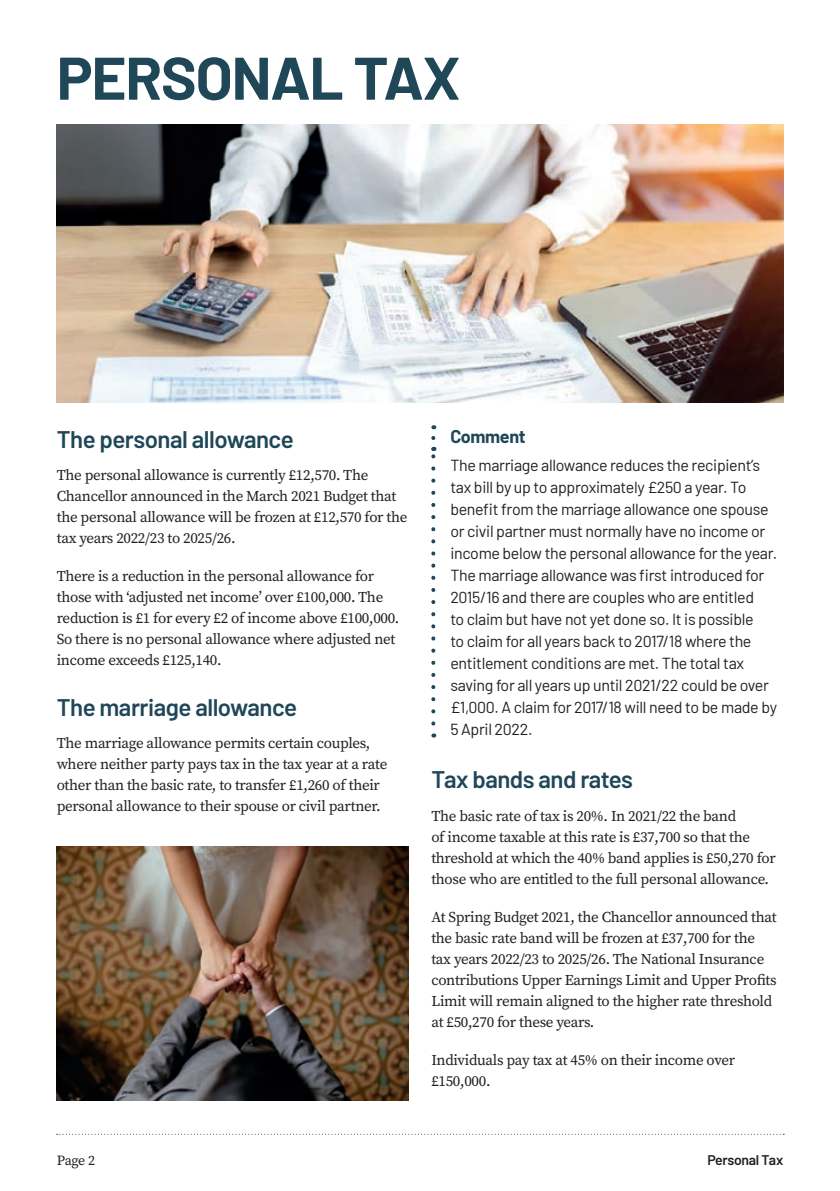
<style>
.page{position:relative;width:840px;height:1191px;background:#fff}
.page>*{position:absolute;margin:0;border:0;box-sizing:border-box;transform-origin:0 0}
.t1{font:700 60px "Barlow";letter-spacing:-.02em;color:#1f4758}
.t2{font:600 24px "Barlow";letter-spacing:-.02em;color:#1f4758}
.t3{font:700 18px "Barlow";letter-spacing:-.02em;color:#1f4758}
.t4{font:16px/22px "Barlow";letter-spacing:-.02em;color:#231f20}
.t5{font:15px/21px "Source Serif Pro";letter-spacing:-.02em;color:#231f20}
.t6{font:600 14px "Barlow";letter-spacing:-.02em;color:#231f20}
.t7{font:14px "Source Serif Pro";color:#231f20}
</style>
<div class="page">
<svg style="left:57px;top:1133px;width:724px;height:1px"></svg>
<img style="left:57px;top:125px;width:725px;height:278px">
<svg style="left:431px;top:723px;width:4px;height:12px"></svg>
<svg style="left:431px;top:425px;width:4px;height:13px"></svg>
<svg style="left:431px;top:447px;width:4px;height:276px"></svg>
<img style="left:57px;top:846px;width:351px;height:254px">
<h1 class="t1" style="left:57px;top:34px;width:405px">PERSONAL TAX</h1>
<h2 class="t2" style="left:57px;top:421px;width:238px">The personal allowance</h2>
<p class="t5" style="left:57px;top:464px;width:352px">The personal allowance is currently £12,570. The Chancellor announced in the March 2021 Budget that the personal allowance will be frozen at £12,570 for the tax years 2022/23 to 2025/26.</p>
<p class="t5" style="left:57px;top:565px;width:344px">There is a reduction in the personal allowance for those with ‘adjusted net income’ over £100,000. The reduction is £1 for every £2 of income above £100,000.<br>So there is no personal allowance where adjusted net income exceeds £125,140.</p>
<h2 class="t2" style="left:57px;top:689px;width:242px">The marriage allowance</h2>
<p class="t5" style="left:57px;top:732px;width:332px">The marriage allowance permits certain couples, where neither party pays tax in the tax year at a rate other than the basic rate, to transfer £1,260 of their personal allowance to their spouse or civil partner.</p>
<p class="t3" style="left:450px;top:423px;width:77px">Comment</p>
<p class="t4" style="left:450px;top:452px;width:328px">The marriage allowance reduces the recipient’s tax bill by up to approximately £250 a year. To benefit from the marriage allowance one spouse or civil partner must normally have no income or income below the personal allowance for the year.<br>The marriage allowance was first introduced for 2015/16 and there are couples who are entitled<br>to claim but have not yet done so. It is possible<br>to claim for all years back to 2017/18 where the entitlement conditions are met. The total tax saving for all years up until 2021/22 could be over £1,000. A claim for 2017/18 will need to be made by 5 April 2022.</p>
<h2 class="t2" style="left:431px;top:762px;width:203px">Tax bands and rates</h2>
<p class="t5" style="left:431px;top:805px;width:346px">The basic rate of tax is 20%. In 2021/22 the band<br>of income taxable at this rate is £37,700 so that the threshold at which the 40% band applies is £50,270 for those who are entitled to the full personal allowance.</p>
<p class="t5" style="left:431px;top:906px;width:346px">At Spring Budget 2021, the Chancellor announced that the basic rate band will be frozen at £37,700 for the tax years 2022/23 to 2025/26. The National Insurance contributions Upper Earnings Limit and Upper Profits Limit will remain aligned to the higher rate threshold at £50,270 for these years.</p>
<p class="t5" style="left:431px;top:1049px;width:305px">Individuals pay tax at 45% on their income over £150,000.</p>
<p class="t7" style="left:57px;top:1150px;width:40px">Page 2</p>
<p class="t6" style="left:707px;top:1149px;width:77px">Personal Tax</p>
</div>
